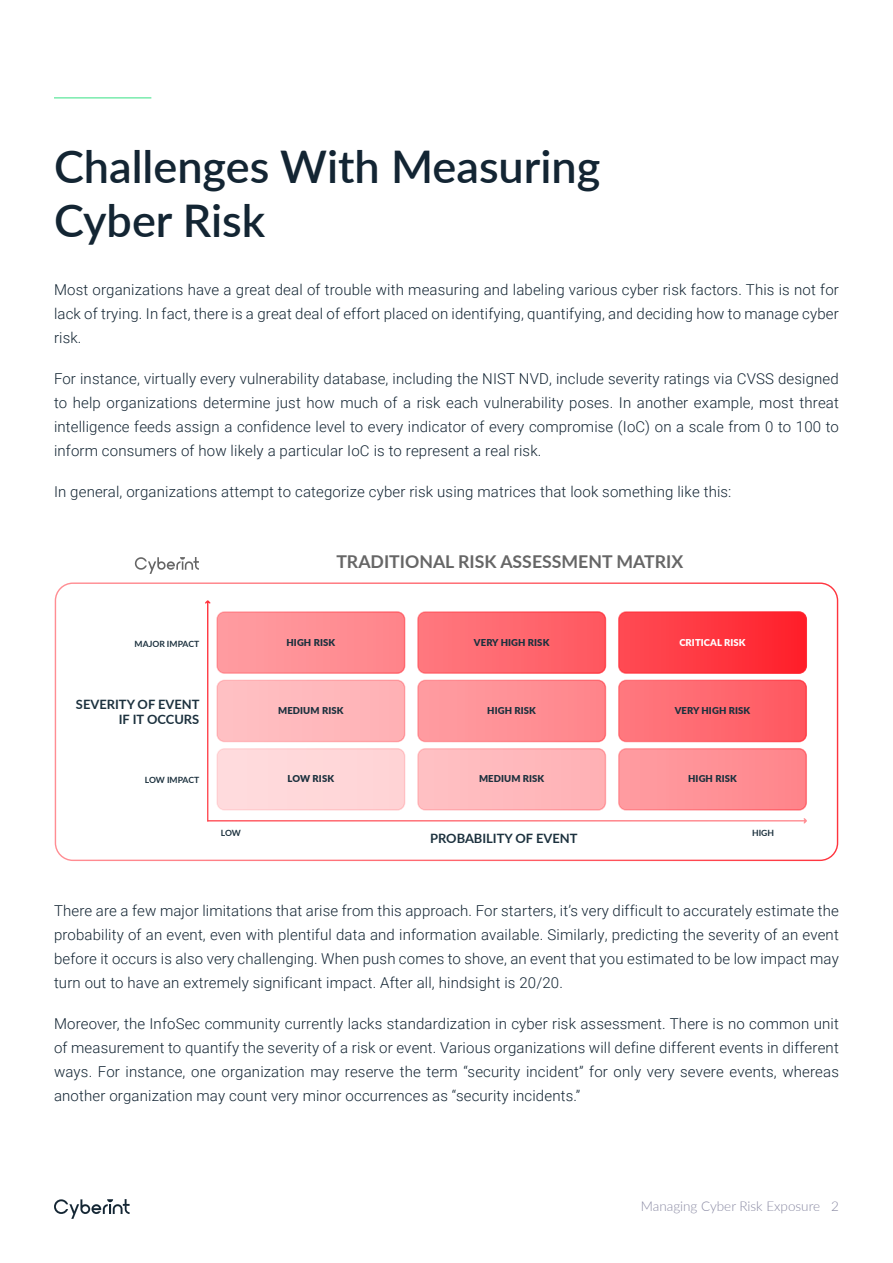
<style>
.page{position:relative;width:893px;height:1263px;background:#fff}
.page>*{position:absolute;margin:0;border:0;box-sizing:border-box;transform-origin:0 0}
.t1{font:600 45px/54px "Lato";color:#132533}
.t2{font:700 17.7px "Lato";color:#666}
.t3{font:300 15px/24px "Roboto";letter-spacing:.01em;color:#132533;text-align:justify}
.t4{font:300 13.5px "Lato";color:#8a8aa3}
.t5{font:700 12.9px/15px "Lato";color:#1c313e;text-align:right}
.t6{font:900 9.45px "Lato";letter-spacing:.01em;color:#1c313e}
.t7{font:900 9.45px "Lato";letter-spacing:.01em;color:#fff}
.t8{font:700 8.55px "Lato";color:#1c313e}
</style>
<div class="page">
<svg style="left:54px;top:1199px;width:76px;height:20px"></svg>
<hr style="left:54px;top:97px;width:97px;height:2px;background:#79ebad">
<svg style="left:205px;top:600px;width:602px;height:224px"></svg>
<svg style="left:135px;top:557px;width:64px;height:17px"></svg>
<div style="left:217px;top:749px;width:188px;height:61px;background:#ffd8d9"></div>
<div style="left:217px;top:680px;width:188px;height:62px;background:#ffb9bd"></div>
<svg style="left:217px;top:612px;width:188px;height:61px;background:#ff9096"></svg>
<div style="left:418px;top:749px;width:187px;height:61px;background:#ffb9bd"></div>
<svg style="left:418px;top:680px;width:187px;height:62px;background:#ff9096"></svg>
<svg style="left:418px;top:612px;width:187px;height:61px;background:#ff686f"></svg>
<svg style="left:619px;top:749px;width:187px;height:61px;background:#ff9095"></svg>
<svg style="left:619px;top:680px;width:187px;height:62px;background:#ff686f"></svg>
<svg style="left:619px;top:612px;width:187px;height:61px;background:#ff353f"></svg>
<div style="left:216px;top:748px;width:189px;height:63px;border:1px solid #fff;border-radius:7px"></div>
<div style="left:216px;top:680px;width:189px;height:62px;border:1px solid #fff;border-radius:7px"></div>
<div style="left:216px;top:611px;width:189px;height:63px;border:1px solid #fff;border-radius:7px"></div>
<div style="left:417px;top:748px;width:189px;height:63px;border:1px solid #fff;border-radius:7px"></div>
<div style="left:417px;top:680px;width:189px;height:62px;border:1px solid #fff;border-radius:7px"></div>
<div style="left:417px;top:611px;width:189px;height:63px;border:1px solid #fff;border-radius:7px"></div>
<div style="left:618px;top:748px;width:189px;height:63px;border:1px solid #fff;border-radius:7px"></div>
<div style="left:618px;top:680px;width:189px;height:62px;border:1px solid #fff;border-radius:7px"></div>
<div style="left:618px;top:611px;width:189px;height:63px;border:1px solid #fff;border-radius:7px"></div>
<h1 class="t1" style="left:54px;top:138px;width:548px">Challenges With Measuring<br>Cyber Risk</h1>
<p class="t3" style="left:54px;top:277px;width:786px">Most organizations have a great deal of trouble with measuring and labeling various cyber risk factors. This is not for lack of trying. In fact, there is a great deal of effort placed on identifying, quantifying, and deciding how to manage cyber risk.</p>
<p class="t3" style="left:54px;top:366px;width:786px">For instance, virtually every vulnerability database, including the NIST NVD, include severity ratings via CVSS designed to help organizations determine just how much of a risk each vulnerability poses. In another example, most threat intelligence feeds assign a confidence level to every indicator of every compromise (IoC) on a scale from 0 to 100 to inform consumers of how likely a particular IoC is to represent a real risk.</p>
<p class="t3" style="left:54px;top:479px;width:679px">In general, organizations attempt to categorize cyber risk using matrices that look something like this:</p>
<p class="t2" style="left:336px;top:549px;width:348px">TRADITIONAL RISK ASSESSMENT MATRIX</p>
<p class="t8" style="left:135px;top:637px;width:66px">MAJOR IMPACT</p>
<p class="t5" style="left:76px;top:696px;width:125px">SEVERITY OF EVENT<br>IF IT OCCURS</p>
<p class="t8" style="left:145px;top:773px;width:56px">LOW IMPACT</p>
<p class="t6" style="left:286px;top:635px;width:50px">HIGH RISK</p>
<p class="t6" style="left:474px;top:635px;width:77px">VERY HIGH RISK</p>
<p class="t7" style="left:679px;top:635px;width:68px">CRITICAL RISK</p>
<p class="t6" style="left:278px;top:703px;width:67px">MEDIUM RISK</p>
<p class="t6" style="left:487px;top:703px;width:50px">HIGH RISK</p>
<p class="t6" style="left:675px;top:703px;width:77px">VERY HIGH RISK</p>
<p class="t6" style="left:288px;top:772px;width:48px">LOW RISK</p>
<p class="t6" style="left:479px;top:772px;width:67px">MEDIUM RISK</p>
<p class="t6" style="left:688px;top:772px;width:50px">HIGH RISK</p>
<p class="t8" style="left:221px;top:827px;width:22px">LOW</p>
<p class="t8" style="left:752px;top:827px;width:24px">HIGH</p>
<p class="t5" style="left:430px;top:830px;width:149px">PROBABILITY OF EVENT</p>
<p class="t3" style="left:54px;top:898px;width:786px">There are a few major limitations that arise from this approach. For starters, it’s very difficult to accurately estimate the probability of an event, even with plentiful data and information available. Similarly, predicting the severity of an event before it occurs is also very challenging. When push comes to shove, an event that you estimated to be low impact may turn out to have an extremely significant impact. After all, hindsight is 20/20.</p>
<p class="t3" style="left:54px;top:1011px;width:786px">Moreover, the InfoSec community currently lacks standardization in cyber risk assessment. There is no common unit of measurement to quantify the severity of a risk or event. Various organizations will define different events in different ways. For instance, one organization may reserve the term “security incident” for only very severe events, whereas another organization may count very minor occurrences as “security incidents.”</p>
<p class="t4" style="left:641px;top:1197px;width:200px">Managing Cyber Risk Exposure 2</p>
</div>
